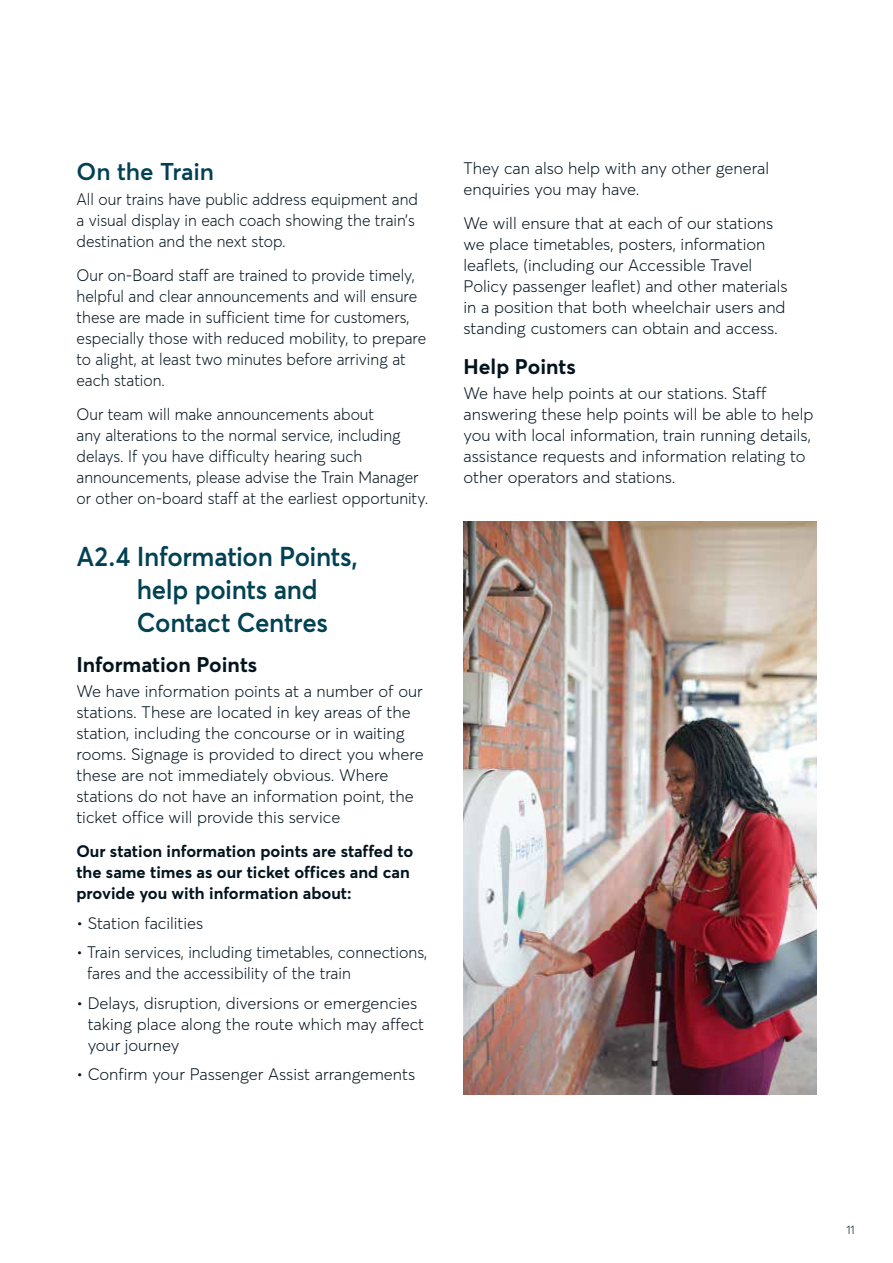
<style>
.page{position:relative;width:893px;height:1263px;background:#fff}
.page>*{position:absolute;margin:0;border:0;box-sizing:border-box;transform-origin:0 0}
.t1{font:600 27px/33px "Averta";letter-spacing:-.015em;color:#004153;scale:.95 1}
.t2{font:600 24px "Averta";letter-spacing:-.005em;color:#004153}
.t3{font:700 21px "Averta";color:#04141e}
.t4{font:300 16.5px/21px "Averta";color:#04141e}
.t5{font:300 16.5px/21px "Averta";color:#04141e;scale:.95 1}
.t6{font:700 16.5px/21px "Averta";color:#04141e}
.t7{font:300 16.5px/21px "Averta";color:#04141e;scale:.96 1}
.t8{font:300 12px "Averta";color:#04141e}
</style>
<div class="page">
<img style="left:463px;top:522px;width:353px;height:572px">
<h2 class="t2" style="left:77px;top:157px;width:139px">On the Train</h2>
<p class="t5" style="left:77px;top:189px;width:361px">All our trains have public address equipment and a visual display in each coach showing the train’s destination and the next stop.</p>
<p class="t5" style="left:77px;top:265px;width:370px">Our on-Board staff are trained to provide timely, helpful and clear announcements and will ensure these are made in sufficient time for customers, especially those with reduced mobility, to prepare to alight, at least two minutes before arriving at each station.</p>
<p class="t5" style="left:77px;top:403px;width:372px">Our team will make announcements about<br>any alterations to the normal service, including delays. If you have difficulty hearing such announcements, please advise the Train Manager or other on-board staff at the earliest opportunity.</p>
<h1 class="t1" style="left:137px;top:540px;width:234px;text-indent:-60px">A2.4 Information Points, help points and<br>Contact Centres</h1>
<p class="t3" style="left:76px;top:651px;width:182px">Information Points</p>
<p class="t4" style="left:76px;top:681px;width:349px">We have information points at a number of our stations. These are located in key areas of the station, including the concourse or in waiting rooms. Signage is provided to direct you where these are not immediately obvious. Where stations do not have an information point, the ticket office will provide this service</p>
<p class="t6" style="left:76px;top:841px;width:338px">Our station information points are staffed to the same times as our ticket offices and can provide you with information about:</p>
<p class="t4" style="left:76px;top:912px;width:129px">• Station facilities</p>
<p class="t7" style="left:87px;top:942px;width:356px;text-indent:-11px">• Train services, including timetables, connections, fares and the accessibility of the train</p>
<p class="t4" style="left:88px;top:992px;width:338px;text-indent:-11px">• Delays, disruption, diversions or emergencies taking place along the route which may affect your journey</p>
<p class="t4" style="left:76px;top:1064px;width:340px">• Confirm your Passenger Assist arrangements</p>
<p class="t4" style="left:463px;top:158px;width:307px">They can also help with any other general enquiries you may have.</p>
<p class="t4" style="left:463px;top:213px;width:326px">We will ensure that at each of our stations we place timetables, posters, information leaflets, (including our Accessible Travel Policy passenger leaflet) and other materials in a position that both wheelchair users and standing customers can obtain and access.</p>
<p class="t3" style="left:463px;top:353px;width:114px">Help Points</p>
<p class="t4" style="left:463px;top:383px;width:351px">We have help points at our stations. Staff answering these help points will be able to help you with local information, train running details, assistance requests and information relating to other operators and stations.</p>
<p class="t8" style="left:846px;top:1222px;width:10px">11</p>
</div>
